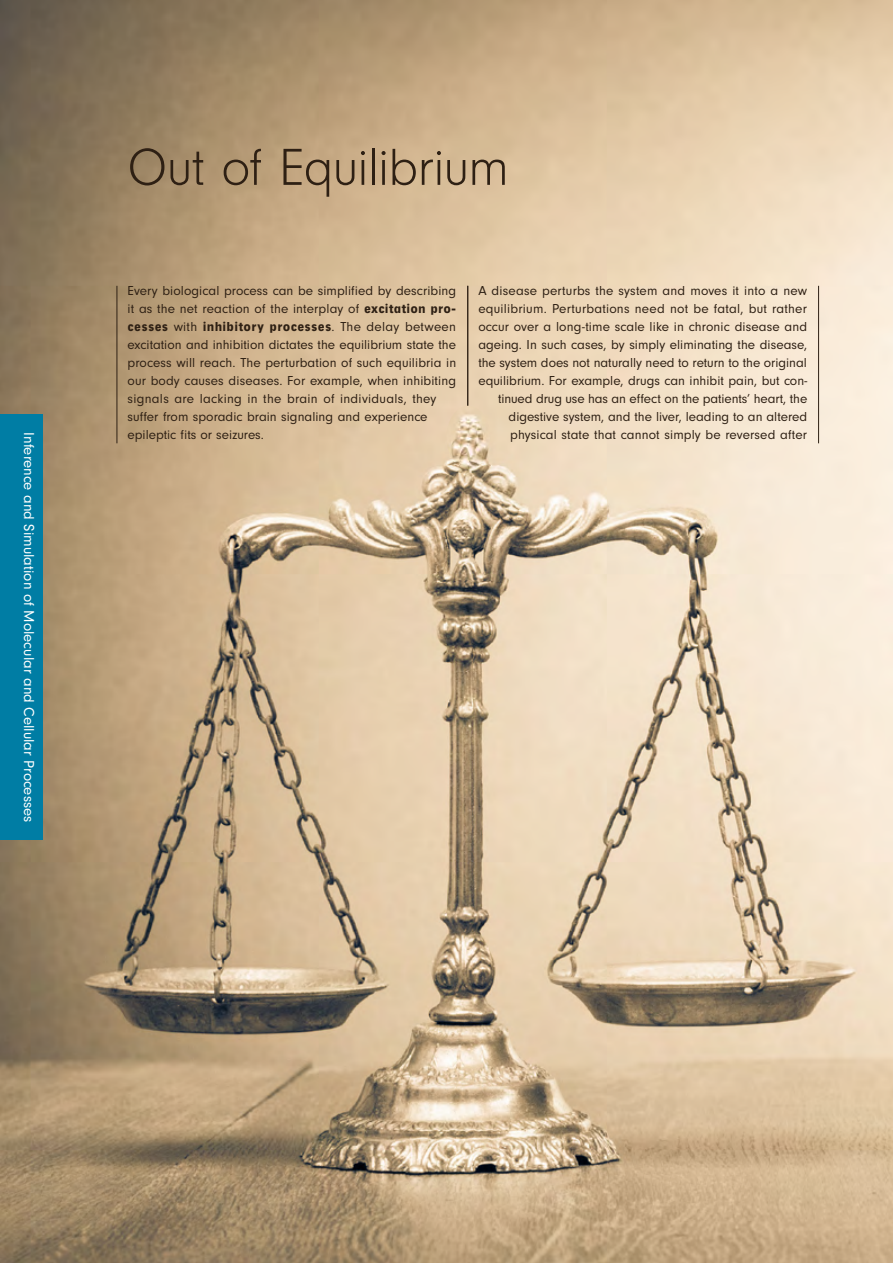
<style>
.page{position:relative;width:893px;height:1263px;background:#fff}
.page>*{position:absolute;margin:0;border:0;box-sizing:border-box;transform-origin:0 0}
.Headline_1{font:300 54px "Neuzeit Gro";letter-spacing:-.02em;color:#2e2014}
.Header_Footer{font:15px "Neuzeit Gro";color:#fff}
.Fliesstext{font:13.5px/18px "Neuzeit Gro";letter-spacing:.005em;color:#2e2014}
.s1{font-family:"Neuzeit Gro Con";font-weight:900}
</style>
<div class="page">
<img style="left:0;top:0;width:893px;height:1263px">
<hr style="left:117px;top:286px;width:1px;height:157px;background:#2e2014">
<hr style="left:467px;top:286px;width:1px;height:157px;background:#2e2014">
<hr style="left:818px;top:286px;width:1px;height:157px;background:#2e2014">
<div style="left:0;top:415px;width:43px;height:425px;background:#007da4"></div>
<img style="left:446px;top:406px;width:44px;height:63px">
<p class="Header_Footer" style="left:37px;top:432px;width:391px;rotate:90deg">Inference and Simulation of Molecular and Cellular Processes</p>
<p class="Headline_1" style="left:128px;top:139px;width:383px">Out of Equilibrium</p>
<p class="Fliesstext" style="left:128px;top:282px;width:330px">Every biological process can be simplified by describing it as the net reaction of the interplay of <span class="s1">excitation pro&shy;cesses</span> with <span class="s1">inhibitory processes</span>. The delay between excitation and inhibition dictates the equilibrium state the process will reach. The perturbation of such equilibria in our body causes diseases. For example, when inhibiting signals are lacking in the brain of individuals, they suffer from sporadic brain signaling and experience epileptic fits or seizures.</p>
<p class="Fliesstext" style="left:478px;top:282px;width:330px;text-align:right">A disease perturbs the system and moves it into a new equilibrium. Perturbations need not be fatal, but rather occur over a long-time scale like in chronic disease and ageing. In such cases, by simply eliminating the disease, the system does not naturally need to return to the original equilibrium. For example, drugs can inhibit pain, but con&shy;tinued drug use has an effect on the patients’ heart, the digestive system, and the liver, leading to an altered physical state that cannot simply be reversed after</p>
</div>
